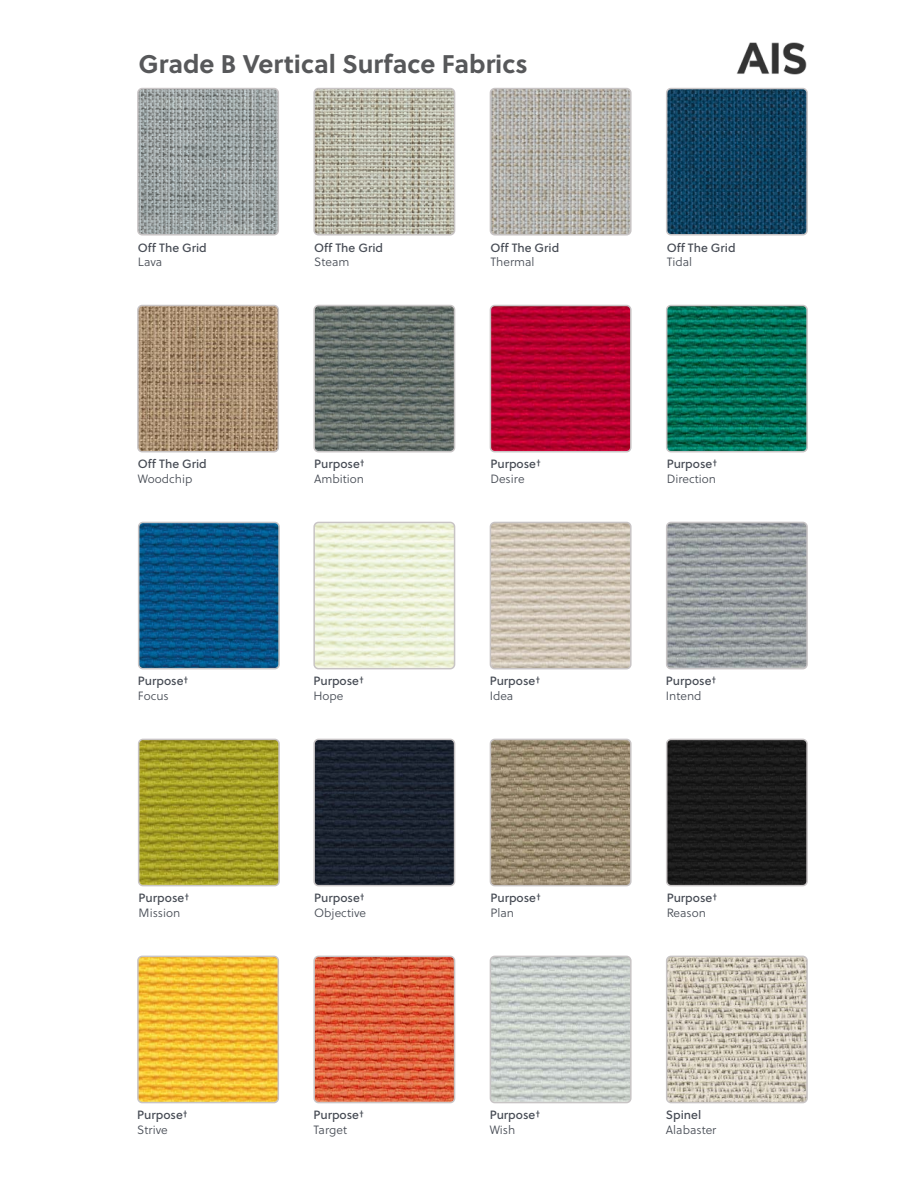
<style>
.page{position:relative;width:918px;height:1188px;background:#fff}
.page>*{position:absolute;margin:0;border:0;box-sizing:border-box;transform-origin:0 0}
.t1{font:700 25.5px "Soleil";color:#57585a}
.t2{font:12px "Soleil Bk";color:#464b54}
.t3{font:12px "Soleil Lt";color:#464b54}
</style>
<div class="page">
<img style="left:736px;top:42px;width:70px;height:32px">
<img style="left:490px;top:956px;width:139px;height:147px">
<div style="left:490px;top:956px;width:142px;height:147px;border:2px solid #c8c4c5;border-radius:4px"></div>
<img style="left:669px;top:959px;width:136px;height:141px">
<div style="left:666px;top:956px;width:142px;height:147px;border:2px solid #c8c4c5;border-radius:4px"></div>
<img style="left:316px;top:956px;width:139px;height:147px">
<div style="left:313px;top:956px;width:142px;height:147px;border:2px solid #c8c4c5;border-radius:4px"></div>
<img style="left:490px;top:739px;width:139px;height:147px">
<div style="left:490px;top:739px;width:142px;height:147px;border:2px solid #c8c4c5;border-radius:4px"></div>
<img style="left:669px;top:742px;width:136px;height:141px">
<div style="left:666px;top:739px;width:142px;height:147px;border:2px solid #c8c4c5;border-radius:4px"></div>
<img style="left:316px;top:739px;width:139px;height:147px">
<div style="left:313px;top:739px;width:142px;height:147px;border:2px solid #c8c4c5;border-radius:4px"></div>
<img style="left:140px;top:959px;width:136px;height:141px">
<div style="left:137px;top:956px;width:142px;height:147px;border:2px solid #c8c4c5;border-radius:4px"></div>
<img style="left:669px;top:308px;width:136px;height:141px">
<div style="left:666px;top:305px;width:142px;height:147px;border:2px solid #c8c4c5;border-radius:4px"></div>
<img style="left:316px;top:308px;width:139px;height:144px">
<div style="left:313px;top:305px;width:142px;height:147px;border:2px solid #c8c4c5;border-radius:4px"></div>
<img style="left:490px;top:308px;width:139px;height:144px">
<div style="left:490px;top:305px;width:142px;height:147px;border:2px solid #c8c4c5;border-radius:4px"></div>
<img style="left:141px;top:525px;width:136px;height:141px">
<div style="left:138px;top:522px;width:142px;height:147px;border:2px solid #c8c4c5;border-radius:4px"></div>
<img style="left:669px;top:525px;width:136px;height:141px">
<div style="left:666px;top:522px;width:142px;height:147px;border:2px solid #c8c4c5;border-radius:4px"></div>
<img style="left:316px;top:525px;width:139px;height:144px">
<div style="left:313px;top:522px;width:142px;height:147px;border:2px solid #c8c4c5;border-radius:4px"></div>
<img style="left:490px;top:525px;width:139px;height:144px">
<div style="left:490px;top:522px;width:142px;height:147px;border:2px solid #c8c4c5;border-radius:4px"></div>
<img style="left:141px;top:742px;width:136px;height:141px">
<div style="left:138px;top:739px;width:142px;height:147px;border:2px solid #c8c4c5;border-radius:4px"></div>
<img style="left:140px;top:91px;width:136px;height:142px">
<div style="left:137px;top:88px;width:142px;height:148px;border:2px solid #c8c4c5;border-radius:4px"></div>
<img style="left:669px;top:91px;width:136px;height:142px">
<div style="left:666px;top:88px;width:142px;height:148px;border:2px solid #c8c4c5;border-radius:4px"></div>
<img style="left:316px;top:91px;width:136px;height:142px">
<div style="left:313px;top:88px;width:142px;height:148px;border:2px solid #c8c4c5;border-radius:4px"></div>
<img style="left:493px;top:91px;width:136px;height:142px">
<div style="left:490px;top:88px;width:142px;height:148px;border:2px solid #c8c4c5;border-radius:4px"></div>
<img style="left:140px;top:308px;width:136px;height:141px">
<div style="left:137px;top:305px;width:142px;height:147px;border:2px solid #c8c4c5;border-radius:4px"></div>
<p class="t1" style="left:139px;top:44px;width:391px">Grade B Vertical Surface Fabrics</p>
<p class="t2" style="left:138px;top:238px;width:70px">Off The Grid</p>
<p class="t3" style="left:138px;top:253px;width:26px">Lava</p>
<p class="t2" style="left:314px;top:238px;width:70px">Off The Grid</p>
<p class="t3" style="left:314px;top:253px;width:37px">Steam</p>
<p class="t2" style="left:490px;top:238px;width:70px">Off The Grid</p>
<p class="t3" style="left:490px;top:253px;width:46px">Thermal</p>
<p class="t2" style="left:667px;top:238px;width:70px">Off The Grid</p>
<p class="t3" style="left:667px;top:253px;width:27px">Tidal</p>
<p class="t2" style="left:138px;top:455px;width:70px">Off The Grid</p>
<p class="t3" style="left:138px;top:470px;width:56px">Woodchip</p>
<p class="t2" style="left:314px;top:455px;width:52px">Purpose†</p>
<p class="t3" style="left:314px;top:470px;width:51px">Ambition</p>
<p class="t2" style="left:490px;top:455px;width:52px">Purpose†</p>
<p class="t3" style="left:490px;top:470px;width:36px">Desire</p>
<p class="t2" style="left:667px;top:455px;width:52px">Purpose†</p>
<p class="t3" style="left:667px;top:470px;width:51px">Direction</p>
<p class="t2" style="left:138px;top:672px;width:52px">Purpose†</p>
<p class="t3" style="left:138px;top:687px;width:32px">Focus</p>
<p class="t2" style="left:313px;top:672px;width:52px">Purpose†</p>
<p class="t3" style="left:313px;top:687px;width:32px">Hope</p>
<p class="t2" style="left:490px;top:672px;width:52px">Purpose†</p>
<p class="t3" style="left:490px;top:687px;width:25px">Idea</p>
<p class="t2" style="left:666px;top:672px;width:52px">Purpose†</p>
<p class="t3" style="left:666px;top:687px;width:37px">Intend</p>
<p class="t2" style="left:139px;top:889px;width:52px">Purpose†</p>
<p class="t3" style="left:139px;top:904px;width:43px">Mission</p>
<p class="t2" style="left:314px;top:889px;width:52px">Purpose†</p>
<p class="t3" style="left:314px;top:904px;width:54px">Objective</p>
<p class="t2" style="left:490px;top:889px;width:52px">Purpose†</p>
<p class="t3" style="left:490px;top:904px;width:25px">Plan</p>
<p class="t2" style="left:667px;top:889px;width:52px">Purpose†</p>
<p class="t3" style="left:667px;top:904px;width:41px">Reason</p>
<p class="t2" style="left:137px;top:1106px;width:52px">Purpose†</p>
<p class="t3" style="left:137px;top:1121px;width:32px">Strive</p>
<p class="t2" style="left:313px;top:1106px;width:52px">Purpose†</p>
<p class="t3" style="left:313px;top:1121px;width:35px">Target</p>
<p class="t2" style="left:490px;top:1106px;width:52px">Purpose†</p>
<p class="t3" style="left:490px;top:1121px;width:27px">Wish</p>
<p class="t2" style="left:666px;top:1106px;width:37px">Spinel</p>
<p class="t3" style="left:666px;top:1121px;width:52px">Alabaster</p>
</div>
